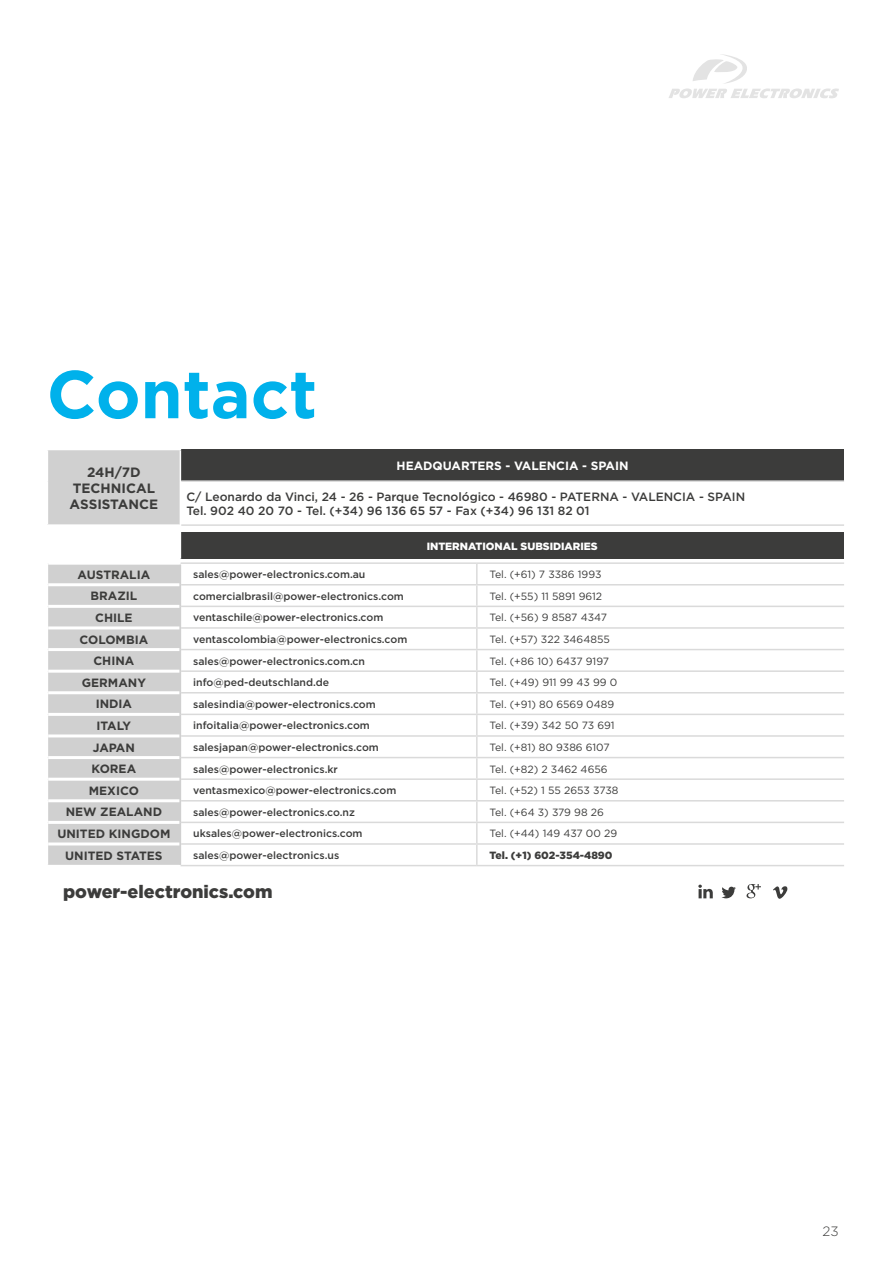
<style>
.page{position:relative;width:893px;height:1263px;background:#fff}
.page>*{position:absolute;margin:0;border:0;box-sizing:border-box;transform-origin:0 0}
.t1{font:700 67.5px "Gotham";color:#00b1eb}
.t2{font:900 18px "Gotham";color:#3c3c3b}
.t3{font:700 13.5px/16.2px "Gotham";color:#3c3c3b;text-align:center}
.t4{font:300 13.5px "Gotham";color:#3c3c3b}
.t5{font:500 12px/14.4px "Gotham";color:#3c3c3b}
.t6{font:700 12px "Gotham";color:#3c3c3b}
.t7{font:700 12px "Gotham";color:#fff}
.t8{font:500 10.5px "Gotham";color:#3c3c3b}
.t9{font:10.5px "Gotham";color:#3c3c3b}
.t10{font:900 10.5px "Gotham";color:#fff}
.t11{font:900 10.5px "Gotham";color:#3c3c3b}
</style>
<div class="page">
<div style="left:47px;top:449px;width:133px;height:76px;background:#d0d0d0"></div>
<div style="left:180px;top:449px;width:664px;height:32px;background:#3c3c3b"></div>
<hr style="left:181px;top:480px;width:663px;height:2px;background:#dadada">
<hr style="left:181px;top:524px;width:663px;height:2px;background:#dadada">
<hr style="left:47px;top:449px;width:134px;height:1px;background:#fff">
<hr style="left:47px;top:450px;width:1px;height:31px;background:#fff">
<hr style="left:180px;top:450px;width:1px;height:31px;background:#fff">
<hr style="left:47px;top:481px;width:1px;height:43px;background:#fff">
<hr style="left:47px;top:524px;width:134px;height:2px;background:#fff">
<div style="left:180px;top:532px;width:664px;height:27px;background:#3c3c3b"></div>
<hr style="left:180px;top:562px;width:297px;height:2px;background:#dadada">
<hr style="left:477px;top:562px;width:367px;height:2px;background:#dadada">
<hr style="left:181px;top:584px;width:296px;height:1px;background:#dadada">
<hr style="left:477px;top:584px;width:367px;height:1px;background:#dadada">
<hr style="left:181px;top:606px;width:296px;height:1px;background:#dadada">
<hr style="left:477px;top:606px;width:367px;height:1px;background:#dadada">
<hr style="left:181px;top:627px;width:296px;height:2px;background:#dadada">
<hr style="left:477px;top:627px;width:367px;height:2px;background:#dadada">
<hr style="left:181px;top:649px;width:296px;height:1px;background:#dadada">
<hr style="left:477px;top:649px;width:367px;height:1px;background:#dadada">
<hr style="left:181px;top:670px;width:296px;height:2px;background:#dadada">
<hr style="left:477px;top:670px;width:367px;height:2px;background:#dadada">
<hr style="left:181px;top:692px;width:296px;height:1px;background:#dadada">
<hr style="left:477px;top:692px;width:367px;height:1px;background:#dadada">
<hr style="left:181px;top:714px;width:296px;height:1px;background:#dadada">
<hr style="left:477px;top:714px;width:367px;height:1px;background:#dadada">
<hr style="left:181px;top:735px;width:296px;height:2px;background:#dadada">
<hr style="left:477px;top:735px;width:367px;height:2px;background:#dadada">
<hr style="left:181px;top:757px;width:296px;height:1px;background:#dadada">
<hr style="left:477px;top:757px;width:367px;height:1px;background:#dadada">
<hr style="left:181px;top:778px;width:296px;height:2px;background:#dadada">
<hr style="left:477px;top:778px;width:367px;height:2px;background:#dadada">
<hr style="left:181px;top:800px;width:296px;height:1px;background:#dadada">
<hr style="left:477px;top:800px;width:367px;height:1px;background:#dadada">
<hr style="left:181px;top:822px;width:296px;height:1px;background:#dadada">
<hr style="left:477px;top:822px;width:367px;height:1px;background:#dadada">
<hr style="left:181px;top:843px;width:296px;height:2px;background:#dadada">
<hr style="left:477px;top:843px;width:367px;height:2px;background:#dadada">
<hr style="left:180px;top:865px;width:297px;height:1px;background:#dadada">
<hr style="left:477px;top:865px;width:367px;height:1px;background:#dadada">
<hr style="left:476px;top:564px;width:2px;height:20px;background:#dadada">
<hr style="left:476px;top:585px;width:2px;height:21px;background:#dadada">
<hr style="left:476px;top:607px;width:2px;height:20px;background:#dadada">
<hr style="left:476px;top:629px;width:2px;height:20px;background:#dadada">
<hr style="left:476px;top:650px;width:2px;height:20px;background:#dadada">
<hr style="left:476px;top:672px;width:2px;height:20px;background:#dadada">
<hr style="left:476px;top:693px;width:2px;height:21px;background:#dadada">
<hr style="left:476px;top:715px;width:2px;height:20px;background:#dadada">
<hr style="left:476px;top:737px;width:2px;height:20px;background:#dadada">
<hr style="left:476px;top:758px;width:2px;height:20px;background:#dadada">
<hr style="left:476px;top:780px;width:2px;height:20px;background:#dadada">
<hr style="left:476px;top:801px;width:2px;height:21px;background:#dadada">
<hr style="left:476px;top:823px;width:2px;height:20px;background:#dadada">
<hr style="left:476px;top:845px;width:2px;height:20px;background:#dadada">
<hr style="left:47px;top:531px;width:134px;height:2px;background:#fff">
<svg style="left:48px;top:533px;width:133px;height:332px"></svg>
<svg style="left:721px;top:887px;width:15px;height:11px"></svg>
<svg style="left:746px;top:884px;width:15px;height:14px"></svg>
<svg style="left:698px;top:885px;width:15px;height:13px"></svg>
<svg style="left:773px;top:886px;width:14px;height:13px"></svg>
<svg style="left:669px;top:54px;width:170px;height:44px"></svg>
<h1 class="t1" style="left:47px;top:350px;width:272px">Contact</h1>
<p class="t3" style="left:70px;top:463px;width:90px">24H/7D<br>TECHNICAL<br>ASSISTANCE</p>
<p class="t7" style="left:397px;top:457px;width:233px">HEADQUARTERS - VALENCIA - SPAIN</p>
<p class="t5" style="left:186px;top:489px;width:560px">C/ Leonardo da Vinci, 24 - 26 - Parque Tecnológico - 46980 - PATERNA - VALENCIA - SPAIN<br>Tel. 902 40 20 70 - Tel. (+34) 96 136 65 57 - Fax (+34) 96 131 82 01</p>
<p class="t10" style="left:427px;top:539px;width:173px">INTERNATIONAL SUBSIDIARIES</p>
<p class="t6" style="left:78px;top:566px;width:74px">AUSTRALIA</p>
<p class="t8" style="left:193px;top:568px;width:174px">sales@power-electronics.com.au</p>
<p class="t9" style="left:490px;top:568px;width:113px">Tel. (+61) 7 3386 1993</p>
<p class="t6" style="left:91px;top:588px;width:48px">BRAZIL</p>
<p class="t8" style="left:193px;top:589px;width:212px">comercialbrasil@power-electronics.com</p>
<p class="t9" style="left:490px;top:589px;width:114px">Tel. (+55) 11 5891 9612</p>
<p class="t6" style="left:95px;top:610px;width:39px">CHILE</p>
<p class="t8" style="left:193px;top:611px;width:192px">ventaschile@power-electronics.com</p>
<p class="t9" style="left:490px;top:611px;width:119px">Tel. (+56) 9 8587 4347</p>
<p class="t6" style="left:80px;top:631px;width:70px">COLOMBIA</p>
<p class="t8" style="left:193px;top:632px;width:216px">ventascolombia@power-electronics.com</p>
<p class="t9" style="left:490px;top:632px;width:122px">Tel. (+57) 322 3464855</p>
<p class="t6" style="left:93px;top:653px;width:42px">CHINA</p>
<p class="t8" style="left:193px;top:654px;width:173px">sales@power-electronics.com.cn</p>
<p class="t9" style="left:490px;top:654px;width:121px">Tel. (+86 10) 6437 9197</p>
<p class="t6" style="left:82px;top:674px;width:66px">GERMANY</p>
<p class="t8" style="left:193px;top:676px;width:137px">info@ped-deutschland.de</p>
<p class="t9" style="left:490px;top:676px;width:129px">Tel. (+49) 911 99 43 99 0</p>
<p class="t6" style="left:96px;top:696px;width:38px">INDIA</p>
<p class="t8" style="left:193px;top:697px;width:184px">salesindia@power-electronics.com</p>
<p class="t9" style="left:490px;top:697px;width:126px">Tel. (+91) 80 6569 0489</p>
<p class="t6" style="left:97px;top:718px;width:36px">ITALY</p>
<p class="t8" style="left:193px;top:719px;width:178px">infoitalia@power-electronics.com</p>
<p class="t9" style="left:490px;top:719px;width:127px">Tel. (+39) 342 50 73 691</p>
<p class="t6" style="left:93px;top:739px;width:44px">JAPAN</p>
<p class="t8" style="left:193px;top:740px;width:187px">salesjapan@power-electronics.com</p>
<p class="t9" style="left:490px;top:740px;width:122px">Tel. (+81) 80 9386 6107</p>
<p class="t6" style="left:92px;top:761px;width:46px">KOREA</p>
<p class="t8" style="left:193px;top:762px;width:146px">sales@power-electronics.kr</p>
<p class="t9" style="left:490px;top:762px;width:120px">Tel. (+82) 2 3462 4656</p>
<p class="t6" style="left:89px;top:782px;width:52px">MEXICO</p>
<p class="t8" style="left:193px;top:784px;width:205px">ventasmexico@power-electronics.com</p>
<p class="t9" style="left:490px;top:784px;width:130px">Tel. (+52) 1 55 2653 3738</p>
<p class="t6" style="left:66px;top:804px;width:98px">NEW ZEALAND</p>
<p class="t8" style="left:193px;top:805px;width:163px">sales@power-electronics.co.nz</p>
<p class="t9" style="left:490px;top:805px;width:116px">Tel. (+64 3) 379 98 26</p>
<p class="t6" style="left:57px;top:826px;width:115px">UNITED KINGDOM</p>
<p class="t8" style="left:193px;top:827px;width:171px">uksales@power-electronics.com</p>
<p class="t9" style="left:490px;top:827px;width:129px">Tel. (+44) 149 437 00 29</p>
<p class="t6" style="left:65px;top:847px;width:99px">UNITED STATES</p>
<p class="t8" style="left:193px;top:848px;width:148px">sales@power-electronics.us</p>
<p class="t11" style="left:490px;top:848px;width:125px">Tel. (+1) 602-354-4890</p>
<h2 class="t2" style="left:63px;top:879px;width:211px">power-electronics.com</h2>
<p class="t4" style="left:823px;top:1223px;width:18px">23</p>
</div>
